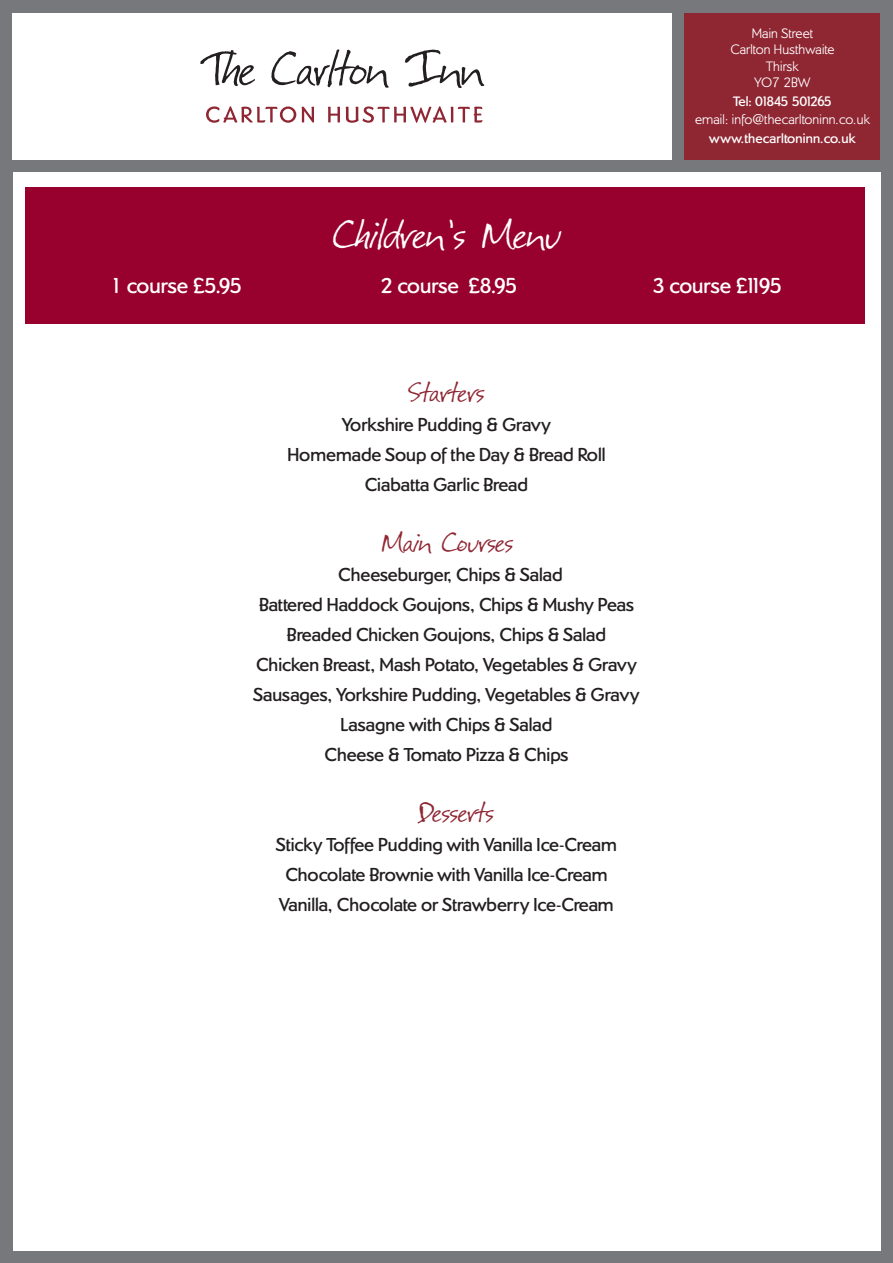
<style>
.page{position:relative;width:893px;height:1263px;background:#76787b}
.page>*{position:absolute;margin:0;border:0;box-sizing:border-box;transform-origin:0 0}
.t1{font:39px "Festus";color:#fff}
.t2{font:27px "Festus";color:#8f2733}
.t3{font:500 22.5px "Dundee";letter-spacing:-.005em;color:#fff}
.t4{font:500 19.5px/30px "Dundee";color:#231f20;text-align:center}
.t5{font:300 14.25px/16.5px "Dundee";letter-spacing:.01em;color:#fff;text-align:center}
.t6{font:500 14.25px "Dundee";letter-spacing:.01em;color:#fff}
.t7{font:500 14.25px "Dundee";letter-spacing:-.075em;color:#fff}
</style>
<div class="page">
<div style="left:13px;top:13px;width:659px;height:146px;background:#fff"></div>
<svg style="left:206px;top:106px;width:90px;height:17px"></svg>
<svg style="left:302px;top:107px;width:12px;height:15px"></svg>
<svg style="left:328px;top:107px;width:12px;height:15px"></svg>
<svg style="left:346px;top:106px;width:136px;height:17px"></svg>
<svg style="left:200px;top:50px;width:55px;height:36px"></svg>
<svg style="left:271px;top:49px;width:118px;height:39px"></svg>
<svg style="left:405px;top:50px;width:79px;height:38px"></svg>
<div style="left:13px;top:172px;width:867px;height:1078px;background:#fff"></div>
<div style="left:685px;top:13px;width:195px;height:146px;background:#8f2733"></div>
<div style="left:26px;top:187px;width:839px;height:136px;background:#98012d"></div>
<p class="t1" style="left:332px;top:210px;width:230px">Children’s Menu</p>
<p class="t5" style="left:730px;top:24px;width:106px">Main Street<br>Carlton Husthwaite<br>Thirsk<br>YO7 2BW</p>
<p class="t7" style="left:733px;top:91px;width:100px">Tel: 01845 501265</p>
<p class="t5" style="left:695px;top:111px;width:176px">email: info@thecarltoninn.co.uk</p>
<p class="t6" style="left:709px;top:129px;width:148px">www.thecarltoninn.co.uk</p>
<p class="t3" style="left:110px;top:270px;width:133px">1 course £5.95</p>
<p class="t3" style="left:380px;top:270px;width:138px">2 course £8.95</p>
<p class="t3" style="left:653px;top:270px;width:131px">3 course £1195</p>
<p class="t2" style="left:409px;top:376px;width:77px">Starters</p>
<p class="t4" style="left:342px;top:409px;width:210px">Yorkshire Pudding &amp; Gravy</p>
<p class="t4" style="left:287px;top:439px;width:319px">Homemade Soup of the Day &amp; Bread Roll</p>
<p class="t4" style="left:365px;top:469px;width:165px">Ciabatta Garlic Bread</p>
<p class="t2" style="left:380px;top:526px;width:134px">Main Courses</p>
<p class="t4" style="left:338px;top:559px;width:226px">Cheeseburger, Chips &amp; Salad</p>
<p class="t4" style="left:259px;top:589px;width:376px">Battered Haddock Goujons, Chips &amp; Mushy Peas</p>
<p class="t4" style="left:287px;top:619px;width:321px">Breaded Chicken Goujons, Chips &amp; Salad</p>
<p class="t4" style="left:256px;top:649px;width:382px">Chicken Breast, Mash Potato, Vegetables &amp; Gravy</p>
<p class="t4" style="left:254px;top:679px;width:387px">Sausages, Yorkshire Pudding, Vegetables &amp; Gravy</p>
<p class="t4" style="left:324px;top:709px;width:245px">Lasagne with Chips &amp; Salad<br>Cheese &amp; Tomato Pizza &amp; Chips</p>
<p class="t2" style="left:419px;top:796px;width:76px">Desserts</p>
<p class="t4" style="left:276px;top:829px;width:342px">Sticky Toffee Pudding with Vanilla Ice-Cream</p>
<p class="t4" style="left:285px;top:859px;width:324px">Chocolate Brownie with Vanilla Ice-Cream</p>
<p class="t4" style="left:279px;top:889px;width:336px">Vanilla, Chocolate or Strawberry Ice-Cream</p>
</div>
